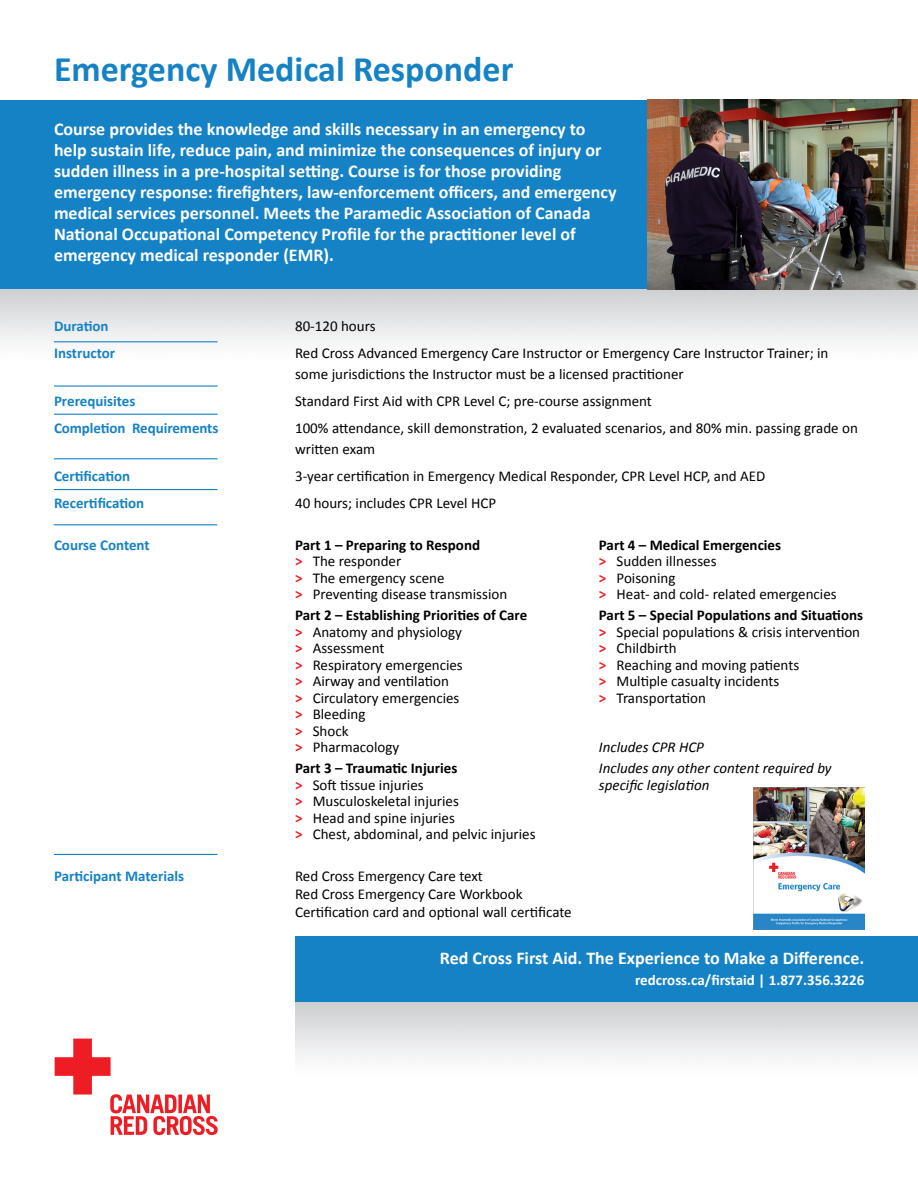
<style>
.page{position:relative;width:918px;height:1188px;background:#fff}
.page>*{position:absolute;margin:0;border:0;box-sizing:border-box;transform-origin:0 0}
.t1{font:700 36px "Calibri";color:#1582c5}
.t2{font:700 18px "Calibri";color:#fff}
.t3{font:15px/21px "Calibri";color:#000}
.t4{font:700 15px "Calibri";color:#000}
.t5{font:700 15px "Calibri";color:#1582c5}
.t6{font:italic 15px "Calibri";color:#000}
.t7{font:700 15px "Calibri";color:#fff}
.s1{font-weight:700;color:#ee1d23}
</style>
<div class="page">
<img style="left:0;top:289px;width:918px;height:97px">
<div style="left:0;top:100px;width:918px;height:189px;background:#1582c5"></div>
<hr style="left:54px;top:341px;width:164px;height:1px;background:#1582c5">
<hr style="left:54px;top:386px;width:164px;height:1px;background:#1582c5">
<hr style="left:54px;top:414px;width:164px;height:1px;background:#1582c5">
<hr style="left:54px;top:458px;width:164px;height:1px;background:#1582c5">
<hr style="left:54px;top:489px;width:164px;height:1px;background:#1582c5">
<hr style="left:54px;top:854px;width:164px;height:1px;background:#1582c5">
<img style="left:295px;top:1001px;width:623px;height:56px">
<hr style="left:54px;top:524px;width:163px;height:1px;background:#1582c5">
<svg style="left:54px;top:1038px;width:164px;height:98px"></svg>
<img style="left:754px;top:788px;width:111px;height:142px">
<div style="left:295px;top:936px;width:623px;height:65px;background:#1582c5"></div>
<img style="left:648px;top:100px;width:270px;height:189px">
<p class="t1" style="left:54px;top:46px;width:461px">Emergency Medical Responder</p>
<p class="t2" style="left:54px;top:118px;width:533px">Course provides the knowledge and skills necessary in an emergency to</p>
<p class="t2" style="left:54px;top:139px;width:549px">help sustain life, reduce pain, and minimize the consequences of injury or</p>
<p class="t2" style="left:54px;top:160px;width:509px">sudden illness in a pre-hospital setting. Course is for those providing</p>
<p class="t2" style="left:54px;top:181px;width:564px">emergency response: firefighters, law-enforcement officers, and emergency</p>
<p class="t2" style="left:54px;top:202px;width:538px">medical services personnel. Meets the Paramedic Association of Canada</p>
<p class="t2" style="left:54px;top:223px;width:523px">National Occupational Competency Profile for the practitioner level of</p>
<p class="t2" style="left:54px;top:244px;width:282px">emergency medical responder (EMR).</p>
<p class="t5" style="left:54px;top:316px;width:56px">Duration</p>
<p class="t5" style="left:54px;top:343px;width:63px">Instructor</p>
<p class="t5" style="left:54px;top:391px;width:83px">Prerequisites</p>
<p class="t5" style="left:54px;top:418px;width:166px">Completion Requirements</p>
<p class="t5" style="left:54px;top:466px;width:78px">Certification</p>
<p class="t5" style="left:54px;top:493px;width:92px">Recertification</p>
<p class="t5" style="left:54px;top:535px;width:97px">Course Content</p>
<p class="t5" style="left:54px;top:867px;width:132px">Participant Materials</p>
<p class="t3" style="left:295px;top:315px;width:82px">80-120 hours</p>
<p class="t3" style="left:295px;top:342px;width:535px">Red Cross Advanced Emergency Care Instructor or Emergency Care Instructor Trainer; in some jurisdictions the Instructor must be a licensed practitioner</p>
<p class="t3" style="left:295px;top:390px;width:358px">Standard First Aid with CPR Level C; pre-course assignment</p>
<p class="t3" style="left:295px;top:417px;width:564px">100% attendance, skill demonstration, 2 evaluated scenarios, and 80% min. passing grade on written exam</p>
<p class="t3" style="left:295px;top:465px;width:472px">3-year certification in Emergency Medical Responder, CPR Level HCP, and AED</p>
<p class="t3" style="left:295px;top:492px;width:203px">40 hours; includes CPR Level HCP</p>
<p class="t4" style="left:295px;top:535px;width:187px">Part 1 – Preparing to Respond</p>
<p class="t4" style="left:599px;top:535px;width:184px">Part 4 – Medical Emergencies</p>
<p class="t3" style="left:295px;top:551px;width:108px"><span class="s1">&gt;</span> The responder</p>
<p class="t3" style="left:599px;top:551px;width:119px"><span class="s1">&gt;</span> Sudden illnesses</p>
<p class="t3" style="left:295px;top:567px;width:151px"><span class="s1">&gt;</span> The emergency scene</p>
<p class="t3" style="left:599px;top:567px;width:78px"><span class="s1">&gt;</span> Poisoning</p>
<p class="t3" style="left:295px;top:584px;width:214px"><span class="s1">&gt;</span> Preventing disease transmission</p>
<p class="t3" style="left:599px;top:584px;width:239px"><span class="s1">&gt;</span> Heat‐ and cold‐ related emergencies</p>
<p class="t4" style="left:295px;top:605px;width:234px">Part 2 – Establishing Priorities of Care</p>
<p class="t4" style="left:599px;top:605px;width:266px">Part 5 – Special Populations and Situations</p>
<p class="t3" style="left:295px;top:621px;width:168px"><span class="s1">&gt;</span> Anatomy and physiology</p>
<p class="t3" style="left:599px;top:621px;width:263px"><span class="s1">&gt;</span> Special populations &amp; crisis intervention</p>
<p class="t3" style="left:295px;top:638px;width:91px"><span class="s1">&gt;</span> Assessment</p>
<p class="t3" style="left:599px;top:638px;width:79px"><span class="s1">&gt;</span> Childbirth</p>
<p class="t3" style="left:295px;top:654px;width:169px"><span class="s1">&gt;</span> Respiratory emergencies</p>
<p class="t3" style="left:599px;top:654px;width:202px"><span class="s1">&gt;</span> Reaching and moving patients</p>
<p class="t3" style="left:295px;top:671px;width:155px"><span class="s1">&gt;</span> Airway and ventilation</p>
<p class="t3" style="left:599px;top:671px;width:182px"><span class="s1">&gt;</span> Multiple casualty incidents</p>
<p class="t3" style="left:295px;top:687px;width:166px"><span class="s1">&gt;</span> Circulatory emergencies</p>
<p class="t3" style="left:599px;top:687px;width:108px"><span class="s1">&gt;</span> Transportation</p>
<p class="t3" style="left:295px;top:704px;width:72px"><span class="s1">&gt;</span> Bleeding</p>
<p class="t3" style="left:295px;top:720px;width:55px"><span class="s1">&gt;</span> Shock</p>
<p class="t3" style="left:295px;top:737px;width:106px"><span class="s1">&gt;</span> Pharmacology</p>
<p class="t6" style="left:599px;top:737px;width:107px">Includes CPR HCP</p>
<p class="t4" style="left:295px;top:758px;width:164px">Part 3 – Traumatic Injuries</p>
<p class="t6" style="left:599px;top:758px;width:234px">Includes any other content required by</p>
<p class="t3" style="left:295px;top:774px;width:130px"><span class="s1">&gt;</span> Soft tissue injuries</p>
<p class="t6" style="left:599px;top:774px;width:112px">specific legislation</p>
<p class="t3" style="left:295px;top:791px;width:165px"><span class="s1">&gt;</span> Musculoskeletal injuries</p>
<p class="t3" style="left:295px;top:807px;width:161px"><span class="s1">&gt;</span> Head and spine injuries</p>
<p class="t3" style="left:295px;top:824px;width:242px"><span class="s1">&gt;</span> Chest, abdominal, and pelvic injuries</p>
<p class="t3" style="left:295px;top:866px;width:189px">Red Cross Emergency Care text</p>
<p class="t3" style="left:295px;top:884px;width:229px">Red Cross Emergency Care Workbook</p>
<p class="t3" style="left:295px;top:902px;width:278px">Certification card and optional wall certificate</p>
<p class="t2" style="left:440px;top:946px;width:426px">Red Cross First Aid. The Experience to Make a Difference.</p>
<p class="t7" style="left:635px;top:970px;width:231px">redcross.ca/firstaid | 1.877.356.3226</p>
</div>
